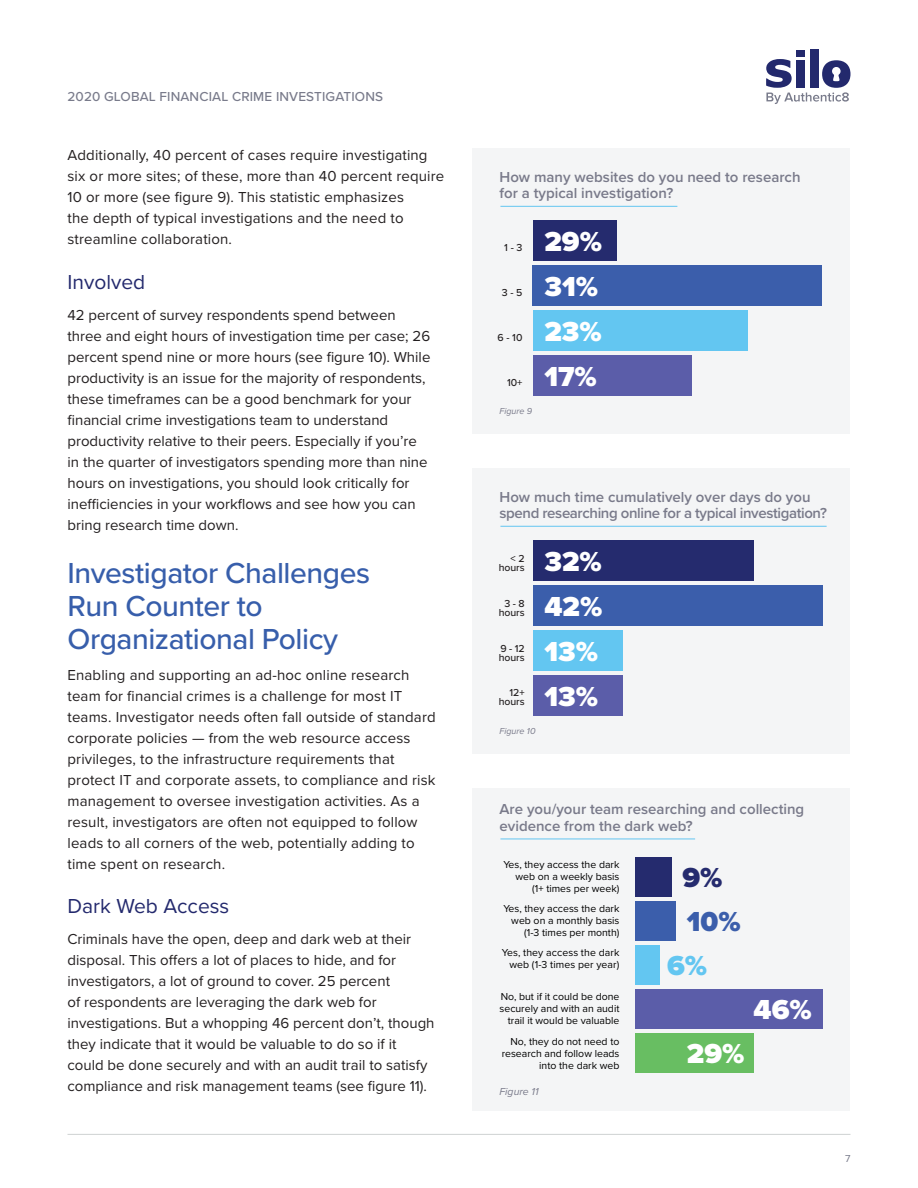
<style>
.page{position:relative;width:918px;height:1188px;background:#fff}
.page>*{position:absolute;margin:0;border:0;box-sizing:border-box;transform-origin:0 0}
.t1{font:500 30px/33px "Proxima Nova";letter-spacing:-.015em;color:#375eab}
.t2{font:900 28.5px "Proxima Nova";color:#fff}
.t3{font:900 28.5px "Proxima Nova";color:#3b5eab}
.t4{font:900 28.5px "Proxima Nova";color:#63c6f1}
.t5{font:900 28.5px "Proxima Nova";color:#252b6e}
.t6{font:21px "Proxima Nova";color:#23296d}
.p{font:15px/21px "Proxima Nova";color:#231f20}
.t7{font:600 15px/16.5px "Proxima Nova";color:#797a8a}
.t8{font:600 15px/16.5px "Proxima Nova";letter-spacing:-.025em;color:#797a8a}
.t9{font:500 13.5px "Proxima Nova";letter-spacing:.01em;color:#797b8b}
.t10{font:10.5px/12px "Proxima Nova";color:#000;text-align:right}
.t11{font:500 10.5px/9px "Proxima Nova";letter-spacing:-.01em;color:#231f20;text-align:right}
.t12{font:italic 10.5px "Proxima Nova";color:#797a8a}
.t13{font:10.5px "Proxima Nova";color:#797b8b}
.t14{font:italic 9px "Proxima Nova";color:#797a8a}
</style>
<div class="page">
<div style="left:796px;top:50px;width:9px;height:6px;background:#23296d"></div>
<div style="left:810px;top:50px;width:9px;height:38px;background:#23296d"></div>
<svg style="left:766px;top:59px;width:84px;height:45px"></svg>
<hr style="left:68px;top:1134px;width:782px;height:1px;background:#cfd2d2">
<div style="left:472px;top:148px;width:378px;height:286px;background:#f4f5f6"></div>
<div style="left:533px;top:355px;width:158px;height:41px;background:#5b5da9"></div>
<div style="left:533px;top:310px;width:214px;height:41px;background:#63c6f1"></div>
<div style="left:533px;top:265px;width:289px;height:41px;background:#3b5eab"></div>
<div style="left:533px;top:220px;width:84px;height:41px;background:#252b6e"></div>
<hr style="left:500px;top:206px;width:177px;height:1px;background:#63c6f1">
<div style="left:472px;top:468px;width:378px;height:286px;background:#f4f5f6"></div>
<div style="left:533px;top:675px;width:89px;height:40px;background:#5b5da9"></div>
<div style="left:533px;top:630px;width:89px;height:40px;background:#63c6f1"></div>
<div style="left:533px;top:585px;width:289px;height:41px;background:#3b5eab"></div>
<div style="left:533px;top:540px;width:220px;height:41px;background:#252b6e"></div>
<hr style="left:500px;top:526px;width:327px;height:1px;background:#63c6f1">
<div style="left:472px;top:788px;width:378px;height:323px;background:#f4f5f6"></div>
<div style="left:636px;top:1033px;width:118px;height:40px;background:#68be62"></div>
<div style="left:636px;top:989px;width:187px;height:40px;background:#5b5da9"></div>
<div style="left:636px;top:945px;width:24px;height:40px;background:#63c6f1"></div>
<div style="left:636px;top:902px;width:40px;height:39px;background:#3b5eab"></div>
<div style="left:636px;top:858px;width:36px;height:39px;background:#252b6e"></div>
<hr style="left:500px;top:839px;width:195px;height:1px;background:#63c6f1">
<p class="t9" style="left:68px;top:87px;width:317px">2020 GLOBAL FINANCIAL CRIME INVESTIGATIONS</p>
<p class="p" style="left:68px;top:144px;width:378px">Additionally, 40 percent of cases require investigating six or more sites; of these, more than 40 percent require 10 or more (see figure 9). This statistic emphasizes<br>the depth of typical investigations and the need to streamline collaboration.</p>
<h5 class="t6" style="left:68px;top:266px;width:79px">Involved</h5>
<p class="p" style="left:68px;top:303px;width:364px">42 percent of survey respondents spend between three and eight hours of investigation time per case; 26 percent spend nine or more hours (see figure 10). While productivity is an issue for the majority of respondents, these timeframes can be a good benchmark for your financial crime investigations team to understand productivity relative to their peers. Especially if you’re in the quarter of investigators spending more than nine hours on investigations, you should look critically for inefficiencies in your workflows and see how you can bring research time down.</p>
<h3 class="t1" style="left:68px;top:555px;width:304px">Investigator Challenges<br>Run Counter to<br>Organizational Policy</h3>
<p class="p" style="left:68px;top:664px;width:370px">Enabling and supporting an ad-hoc online research team for financial crimes is a challenge for most IT teams. Investigator needs often fall outside of standard corporate policies — from the web resource access privileges, to the infrastructure requirements that protect IT and corporate assets, to compliance and risk management to oversee investigation activities. As a result, investigators are often not equipped to follow leads to all corners of the web, potentially adding to time spent on research.</p>
<h5 class="t6" style="left:68px;top:890px;width:163px">Dark Web Access</h5>
<p class="p" style="left:68px;top:928px;width:369px">Criminals have the open, deep and dark web at their disposal. This offers a lot of places to hide, and for investigators, a lot of ground to cover. 25 percent<br>of respondents are leveraging the dark web for investigations. But a whopping 46 percent don’t, though they indicate that it would be valuable to do so if it could be done securely and with an audit trail to satisfy compliance and risk management teams (see figure 11).</p>
<p class="t7" style="left:500px;top:168px;width:303px">How many websites do you need to research for a typical investigation?</p>
<p class="t11" style="left:504px;top:243px;width:20px">1 - 3</p>
<p class="t11" style="left:502px;top:287px;width:22px">3 - 5</p>
<p class="t11" style="left:497px;top:332px;width:27px">6 - 10</p>
<p class="t11" style="left:507px;top:377px;width:17px">10+</p>
<p class="t14" style="left:500px;top:404px;width:34px">Figure 9</p>
<p class="t2" style="left:544px;top:220px;width:59px">29%</p>
<p class="t2" style="left:544px;top:265px;width:55px">31%</p>
<p class="t2" style="left:544px;top:310px;width:59px">23%</p>
<p class="t2" style="left:544px;top:355px;width:54px">17%</p>
<p class="t8" style="left:500px;top:488px;width:329px">How much time cumulatively over days do you spend researching online for a typical investigation?</p>
<p class="t11" style="left:499px;top:553px;width:27px">&lt; 2 hours</p>
<p class="t2" style="left:544px;top:540px;width:59px">32%</p>
<p class="t11" style="left:499px;top:598px;width:27px;text-align:center">3 - 8 hours</p>
<p class="t2" style="left:544px;top:585px;width:59px">42%</p>
<p class="t11" style="left:499px;top:643px;width:27px;text-align:left">9 - 12 hours</p>
<p class="t2" style="left:544px;top:630px;width:55px">13%</p>
<p class="t11" style="left:499px;top:688px;width:27px">12+ hours</p>
<p class="t2" style="left:544px;top:675px;width:55px">13%</p>
<p class="t14" style="left:500px;top:724px;width:38px">Figure 10</p>
<p class="t7" style="left:500px;top:801px;width:306px">Are you/your team researching and collecting evidence from the dark web?</p>
<p class="t10" style="left:503px;top:858px;width:118px">Yes, they access the dark web on a weekly basis (1+ times per week)</p>
<p class="t10" style="left:503px;top:902px;width:118px">Yes, they access the dark web on a monthly basis (1-3 times per month)</p>
<p class="t10" style="left:502px;top:946px;width:119px">Yes, they access the dark web (1-3 times per year)</p>
<p class="t10" style="left:500px;top:990px;width:121px">No, but if it could be done securely and with an audit trail it would be valuable</p>
<p class="t10" style="left:502px;top:1035px;width:119px">No, they do not need to research and follow leads into the dark web</p>
<p class="t12" style="left:500px;top:1084px;width:41px">Figure 11</p>
<p class="t5" style="left:682px;top:856px;width:42px">9%</p>
<p class="t3" style="left:687px;top:900px;width:56px">10%</p>
<p class="t4" style="left:667px;top:944px;width:42px">6%</p>
<p class="t2" style="left:687px;top:1033px;width:59px">29%</p>
<p class="t2" style="left:754px;top:988px;width:60px">46%</p>
<p class="t13" style="left:845px;top:1151px;width:7px">7</p>
</div>
